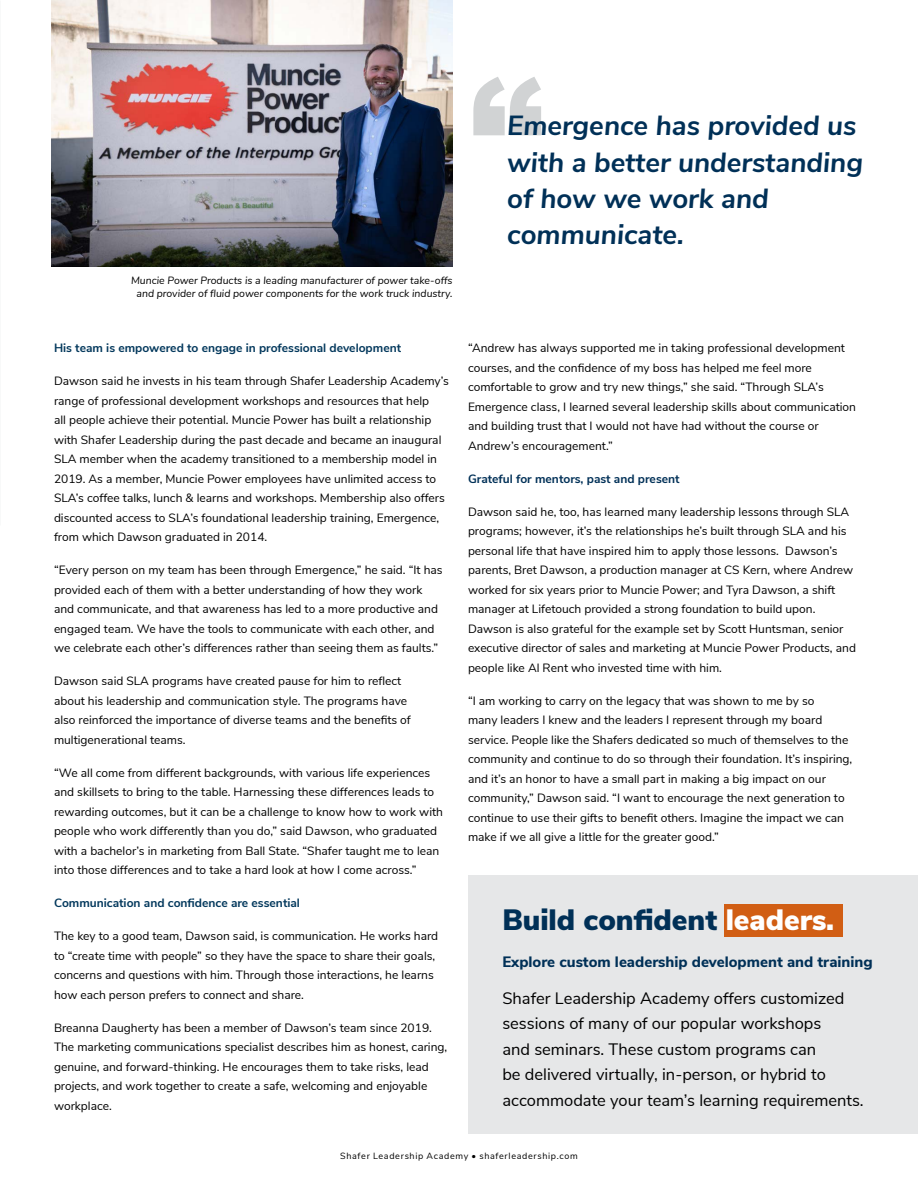
<style>
.page{position:relative;width:918px;height:1188px;background:#fff}
.page>*{position:absolute;margin:0;border:0;box-sizing:border-box;transform-origin:0 0}
.t1{font:900 29.4px "Nunito Sans";color:#003057}
.t2{font:italic 700 27.6px/36.3px "Nunito Sans";color:#003057}
.t3{font:16.5px/25.5px "Nunito Sans";color:#000}
.t4{font:800 15px "Nunito Sans";color:#003057}
.t5{font:12px/19.5px "Nunito Sans";color:#000}
.t6{font:700 12px "Nunito Sans";color:#03385c}
.t7{font:700 12px "Nunito Sans";color:#003057}
.t8{font:italic 10.5px/13.5px "Nunito Sans";color:#000;text-align:center}
.t9{font:9px "Nunito Sans";letter-spacing:.075em;color:#000}
.s1{color:#fff}
</style>
<div class="page">
<img style="left:51px;top:0;width:402px;height:267px">
<svg style="left:473px;top:77px;width:68px;height:58px"></svg>
<div style="left:468px;top:875px;width:450px;height:259px;background:#e6e7e8"></div>
<div style="left:724px;top:904px;width:118px;height:32px;background:#d15e14"></div>
<hr style="left:0;top:282px;width:1px;height:244px;background:#003057">
<p class="t8" style="left:131px;top:273px;width:323px">Muncie Power Products is a leading manufacturer of power take-offs and provider of fluid power components for the work truck industry.</p>
<h2 class="t2" style="left:507px;top:106px;width:357px">Emergence has provided us with a better understanding of how we work and communicate.</h2>
<p class="t6" style="left:54px;top:339px;width:349px">His team is empowered to engage in professional development</p>
<p class="t5" style="left:54px;top:371px;width:396px">Dawson said he invests in his team through Shafer Leadership Academy’s range of professional development workshops and resources that help<br>all people achieve their potential. Muncie Power has built a relationship with Shafer Leadership during the past decade and became an inaugural SLA member when the academy transitioned to a membership model in 2019. As a member, Muncie Power employees have unlimited access to SLA’s coffee talks, lunch &amp; learns and workshops. Membership also offers discounted access to SLA’s foundational leadership training, Emergence, from which Dawson graduated in 2014.</p>
<p class="t5" style="left:54px;top:560px;width:390px">“Every person on my team has been through Emergence,” he said. “It has provided each of them with a better understanding of how they work and communicate, and that awareness has led to a more productive and engaged team. We have the tools to communicate with each other, and we celebrate each other’s differences rather than seeing them as faults.”</p>
<p class="t5" style="left:54px;top:671px;width:358px">Dawson said SLA programs have created pause for him to reflect about his leadership and communication style. The programs have also reinforced the importance of diverse teams and the benefits of multigenerational teams.</p>
<p class="t5" style="left:54px;top:762px;width:391px">“We all come from different backgrounds, with various life experiences and skillsets to bring to the table. Harnessing these differences leads to rewarding outcomes, but it can be a challenge to know how to work with people who work differently than you do,” said Dawson, who graduated with a bachelor’s in marketing from Ball State. “Shafer taught me to lean into those differences and to take a hard look at how I come across.”</p>
<p class="t6" style="left:54px;top:894px;width:248px">Communication and confidence are essential</p>
<p class="t5" style="left:54px;top:926px;width:386px">The key to a good team, Dawson said, is communication. He works hard to “create time with people” so they have the space to share their goals, concerns and questions with him. Through those interactions, he learns how each person prefers to connect and share.</p>
<p class="t5" style="left:54px;top:1017px;width:395px">Breanna Daugherty has been a member of Dawson’s team since 2019.<br>The marketing communications specialist describes him as honest, caring, genuine, and forward-thinking. He encourages them to take risks, lead projects, and work together to create a safe, welcoming and enjoyable workplace.</p>
<p class="t5" style="left:468px;top:338px;width:390px">“Andrew has always supported me in taking professional development courses, and the confidence of my boss has helped me feel more comfortable to grow and try new things,” she said. “Through SLA’s Emergence class, I learned several leadership skills about communication and building trust that I would not have had without the course or Andrew’s encouragement.”</p>
<p class="t7" style="left:468px;top:470px;width:213px">Grateful for mentors, past and present</p>
<p class="t5" style="left:468px;top:501px;width:389px">Dawson said he, too, has learned many leadership lessons through SLA programs; however, it’s the relationships he’s built through SLA and his personal life that have inspired him to apply those lessons. Dawson’s parents, Bret Dawson, a production manager at CS Kern, where Andrew worked for six years prior to Muncie Power; and Tyra Dawson, a shift manager at Lifetouch provided a strong foundation to build upon.<br>Dawson is also grateful for the example set by Scott Huntsman, senior executive director of sales and marketing at Muncie Power Products, and people like Al Rent who invested time with him.</p>
<p class="t5" style="left:468px;top:690px;width:386px">“I am working to carry on the legacy that was shown to me by so<br>many leaders I knew and the leaders I represent through my board service. People like the Shafers dedicated so much of themselves to the community and continue to do so through their foundation. It’s inspiring, and it’s an honor to have a small part in making a big impact on our community,” Dawson said. “I want to encourage the next generation to continue to use their gifts to benefit others. Imagine the impact we can make if we all give a little for the greater good.”</p>
<h1 class="t1" style="left:502px;top:898px;width:333px">Build confident <span class="s1">leaders.</span></h1>
<p class="t4" style="left:502px;top:951px;width:372px">Explore custom leadership development and training</p>
<h3 class="t3" style="left:502px;top:984px;width:363px">Shafer Leadership Academy offers customized sessions of many of our popular workshops<br>and seminars. These custom programs can<br>be delivered virtually, in-person, or hybrid to accommodate your team’s learning requirements.</h3>
<p class="t9" style="left:340px;top:1149px;width:239px">Shafer Leadership Academy • shaferleadership.com</p>
</div>
